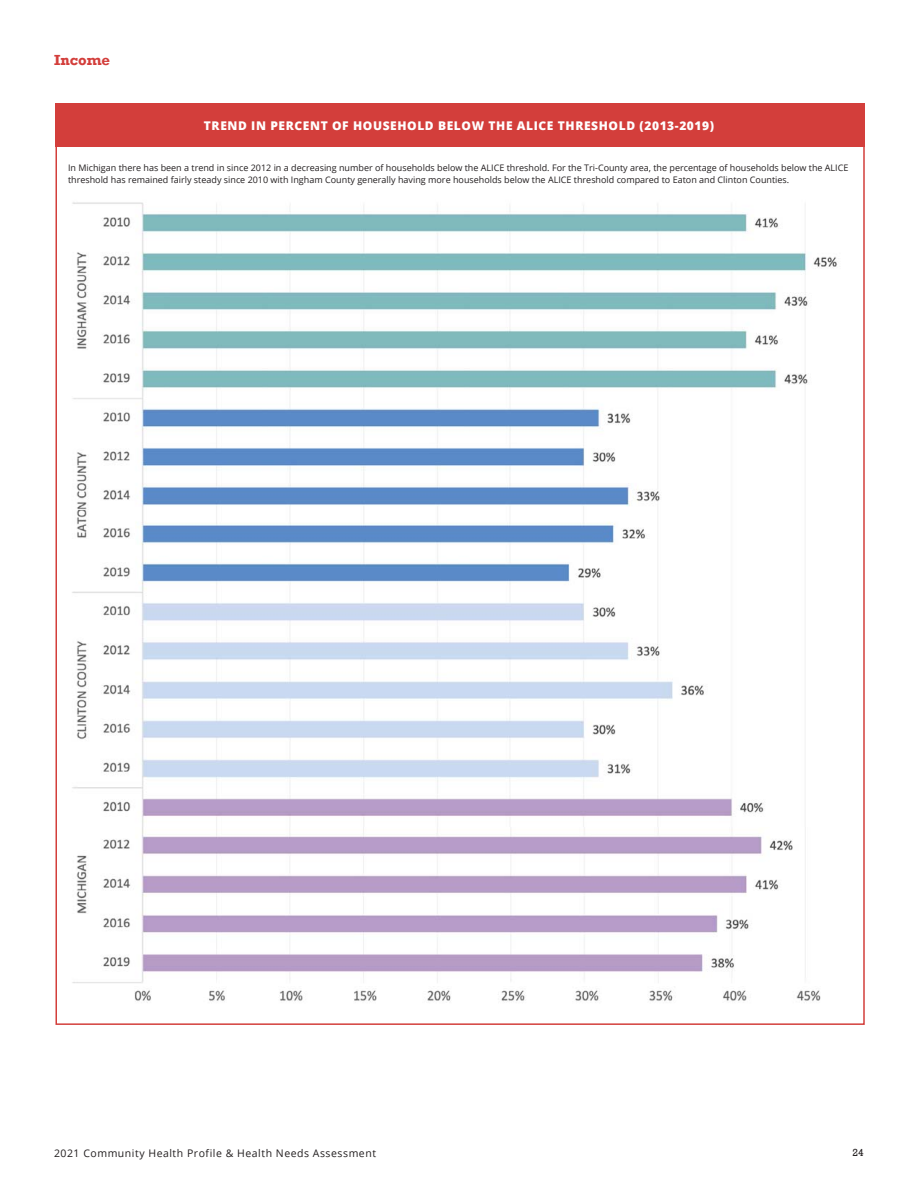
<style>
.page{position:relative;width:918px;height:1188px;background:#fff}
.page>*{position:absolute;margin:0;border:0;box-sizing:border-box;transform-origin:0 0}
.t1{font:700 15px "Rockwell";color:#d33e3b}
.t2{font:800 12px "Open Sans";letter-spacing:.05em;color:#fff}
.t3{font:10.5px "Open Sans";letter-spacing:.05em;color:#231f20}
.t4{font:10.5px "Rockwell";color:#231f20}
.t5{font:9px/12px "Open Sans";color:#231f20}
</style>
<div class="page">
<div style="left:56px;top:104px;width:809px;height:43px;background:#d33e3b"></div>
<img style="left:134px;top:990px;width:687px;height:13px">
<img style="left:72px;top:202px;width:765px;height:781px">
<h1 class="t1" style="left:54px;top:51px;width:58px">Income</h1>
<h2 class="t2" style="left:204px;top:117px;width:512px">TREND IN PERCENT OF HOUSEHOLD BELOW THE ALICE THRESHOLD (2013-2019)</h2>
<p class="t5" style="left:68px;top:162px;width:782px">In Michigan there has been a trend in since 2012 in a decreasing number of households below the ALICE threshold. For the Tri-County area, the percentage of households below the ALICE threshold has remained fairly steady since 2010 with Ingham County generally having more households below the ALICE threshold compared to Eaton and Clinton Counties.</p>
<p class="t3" style="left:54px;top:1146px;width:324px">2021 Community Health Profile &amp; Health Needs Assessment</p>
<p class="t4" style="left:853px;top:1146px;width:13px">24</p>
</div>
